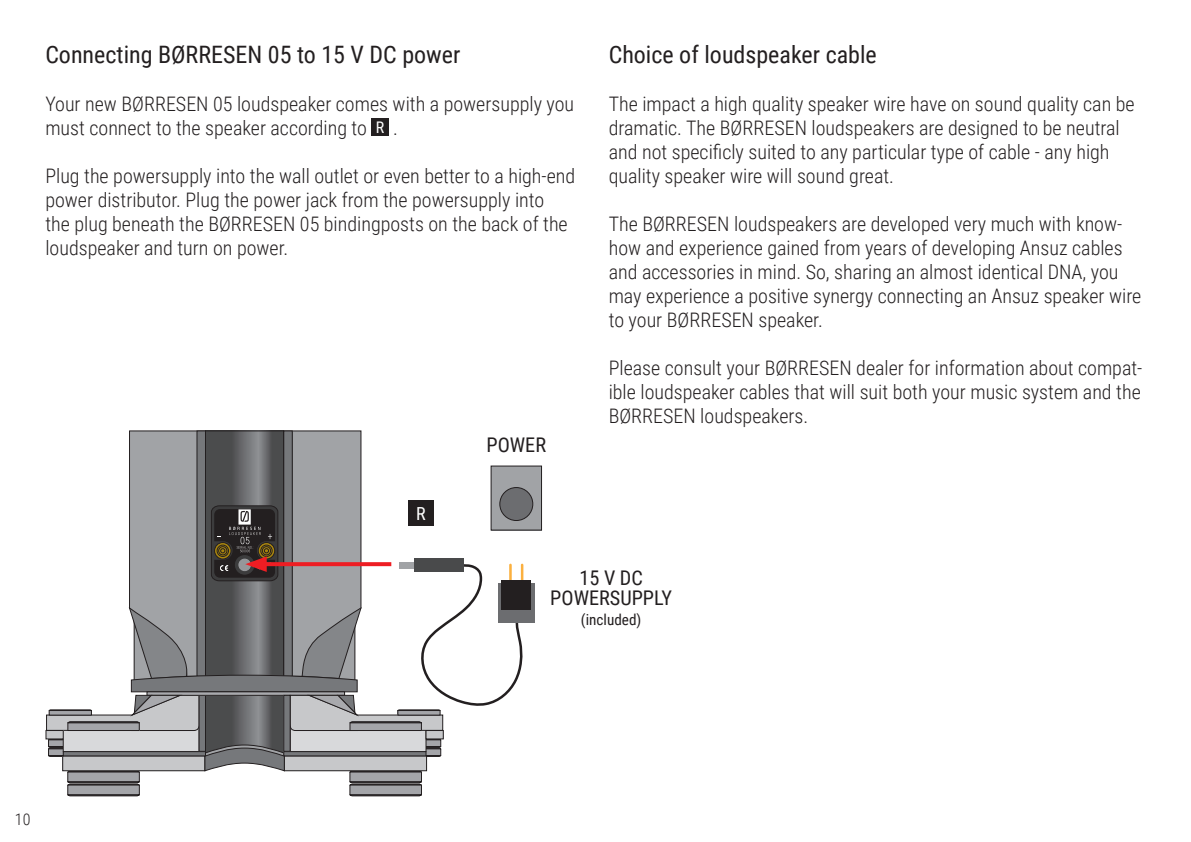
<style>
.page{position:relative;width:1191px;height:842px;background:#fff}
.page>*{position:absolute;margin:0;border:0;box-sizing:border-box;transform-origin:0 0}
.t1{font:24px "Roboto Condensed";color:#231f20}
.t2{font:20.2px/20.2px "Roboto Condensed";color:#231f20;text-align:center}
.t3{font:300 20px/24px "Roboto Condensed";color:#231f20}
.t4{font:18px "Roboto Condensed";color:#fff}
.t5{font:300 16px "Roboto Condensed";color:#231f20}
.t6{font:16px "Roboto Condensed";color:#fff}
.t7{font:15.2px "Roboto Condensed";color:#231f20}
</style>
<div class="page">
<div style="left:371px;top:118px;width:17px;height:17px;background:#231f20"></div>
<svg style="left:129px;top:430px;width:233px;height:75px;background:#9b9da0"></svg>
<svg style="left:207px;top:433px;width:75px;height:311px;background:#5e5f61"></svg>
<svg style="left:46px;top:739px;width:17px;height:18px"></svg>
<div style="left:63px;top:725px;width:136px;height:27px;background:#d8d9db"></div>
<svg style="left:66px;top:771px;width:74px;height:25px;background:#807f82"></svg>
<div style="left:197px;top:431px;width:8px;height:245px;background:#76787b"></div>
<div style="left:197px;top:431px;width:9px;height:245px;border:1px solid #231f20"></div>
<div style="left:199px;top:695px;width:6px;height:56px;background:#76787b"></div>
<div style="left:199px;top:695px;width:7px;height:57px;border:1px solid #231f20"></div>
<div style="left:284px;top:431px;width:8px;height:245px;background:#76787b"></div>
<div style="left:283px;top:431px;width:9px;height:245px;border:1px solid #231f20"></div>
<hr style="left:63px;top:752px;width:142px;height:4px;background:#76787b">
<div style="left:63px;top:751px;width:143px;height:5px;border:1px solid #231f20"></div>
<div style="left:63px;top:756px;width:142px;height:15px;background:#c7c8ca"></div>
<div style="left:62px;top:756px;width:143px;height:15px;border:1px solid #231f20"></div>
<div style="left:46px;top:730px;width:17px;height:9px;background:#c7c8ca"></div>
<svg style="left:426px;top:739px;width:17px;height:18px"></svg>
<div style="left:290px;top:725px;width:136px;height:27px;background:#d8d9db"></div>
<svg style="left:349px;top:771px;width:74px;height:25px;background:#807f82"></svg>
<div style="left:284px;top:695px;width:6px;height:56px;background:#76787b"></div>
<div style="left:283px;top:695px;width:7px;height:57px;border:1px solid #231f20"></div>
<hr style="left:284px;top:752px;width:142px;height:4px;background:#76787b">
<div style="left:283px;top:751px;width:143px;height:5px;border:1px solid #231f20"></div>
<div style="left:284px;top:756px;width:142px;height:15px;background:#c7c8ca"></div>
<div style="left:284px;top:756px;width:143px;height:15px;border:1px solid #231f20"></div>
<div style="left:426px;top:730px;width:17px;height:9px;background:#c7c8ca"></div>
<svg style="left:204px;top:744px;width:81px;height:27px"></svg>
<div style="left:498px;top:584px;width:36px;height:39px;background:#6c6d70"></div>
<div style="left:491px;top:466px;width:50px;height:64px;background:#a1a3a6"></div>
<div style="left:491px;top:466px;width:51px;height:64px;border:1px solid #231f20"></div>
<div style="left:500px;top:487px;width:33px;height:33px;background:#6c6d70;border-radius:50%"></div>
<div style="left:499px;top:487px;width:34px;height:34px;border:1px solid #231f20;border-radius:50%"></div>
<div style="left:501px;top:580px;width:30px;height:30px;background:#231f20"></div>
<div style="left:408px;top:500px;width:25px;height:26px;background:#231f20"></div>
<svg style="left:46px;top:505px;width:479px;height:226px"></svg>
<p class="t1" style="left:45px;top:38px;width:416px">Connecting BØRRESEN 05 to 15 V DC power</p>
<p class="t3" style="left:45px;top:92px;width:530px">Your new BØRRESEN 05 loudspeaker comes with a powersupply you must connect to the speaker according to</p>
<p class="t6" style="left:376px;top:116px;width:10px">R</p>
<p class="t3" style="left:393px;top:116px;width:6px">.</p>
<p class="t3" style="left:45px;top:164px;width:531px">Plug the powersupply into the wall outlet or even better to a high-end power distributor. Plug the power jack from the powersupply into<br>the plug beneath the BØRRESEN 05 bindingposts on the back of the loudspeaker and turn on power.</p>
<p class="t4" style="left:416px;top:501px;width:11px">R</p>
<p class="t2" style="left:486px;top:434px;width:61px">POWER</p>
<p class="t1" style="left:609px;top:38px;width:270px">Choice of loudspeaker cable</p>
<p class="t3" style="left:609px;top:92px;width:527px">The impact a high quality speaker wire have on sound quality can be dramatic. The BØRRESEN loudspeakers are designed to be neutral and not specificly suited to any particular type of cable - any high quality speaker wire will sound great.</p>
<p class="t3" style="left:609px;top:212px;width:534px">The BØRRESEN loudspeakers are developed very much with know&shy;how and experience gained from years of developing Ansuz cables and accessories in mind. So, sharing an almost identical DNA, you may experience a positive synergy connecting an Ansuz speaker wire to your BØRRESEN speaker.</p>
<p class="t3" style="left:609px;top:356px;width:535px;text-align:justify">Please consult your BØRRESEN dealer for information about compat&shy;ible loudspeaker cables that will suit both your music system and the BØRRESEN loudspeakers.</p>
<p class="t2" style="left:550px;top:566px;width:123px">15 V DC<br>POWERSUPPLY</p>
<p class="t7" style="left:581px;top:609px;width:62px">(included)</p>
<p class="t5" style="left:15px;top:808px;width:17px">10</p>
</div>
